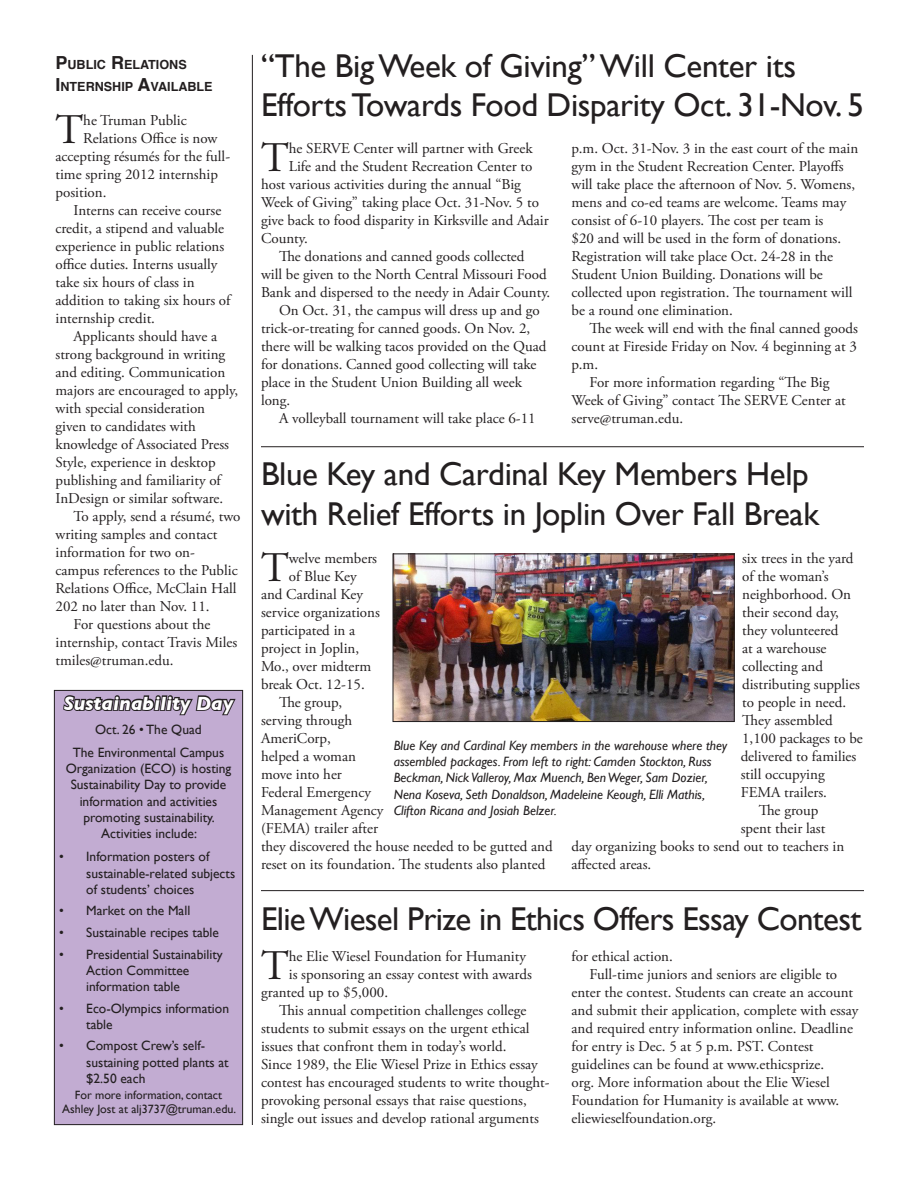
<style>
.page{position:relative;width:918px;height:1188px;background:#fff}
.page>*{position:absolute;margin:0;border:0;box-sizing:border-box;transform-origin:0 0}
.Story_-_First_Paragr{font:42.15px "Adobe Garamond Pro";color:#231f20}
.Headline_-_Medium{font:33px/39.6px "Gill Sans";letter-spacing:-.01em;color:#231f20}
.Sidebar-Heading3{font:italic 700 19.5px "Gill Sans";color:#fff}
.Story_-_Copy{font:15px/18px "Adobe Garamond Pro";color:#231f20}
.Story_-_First_Paragr-2{font:15px "Adobe Garamond Pro";color:#231f20}
.Sidebar-Heading3-2{font:13.5px/16.2px "Gill Sans";color:#231f20}
.t1{font:italic 13.5px/16.2px "Gill Sans";color:#231f20}
.Sidebar-Heading{font:700 12.6px "Helvetica";color:#231f20}
.Sidebar-Heading3-3{font:12px/14.4px "Gill Sans";color:#231f20;text-align:center}
.s1{font-size:18px}
</style>
<div class="page">
<div style="left:54px;top:690px;width:189px;height:435px;background:#c2acd2"></div>
<svg style="left:62px;top:689px;width:175px;height:27px"></svg>
<div style="left:54px;top:690px;width:189px;height:435px;border:1px solid #231f20"></div>
<hr style="left:261px;top:890px;width:603px;height:1px;background:#231f20">
<hr style="left:261px;top:446px;width:603px;height:1px;background:#231f20">
<hr style="left:252px;top:55px;width:1px;height:1070px;background:#231f20">
<img style="left:395px;top:556px;width:338px;height:164px">
<div style="left:393px;top:554px;width:342px;height:168px;border:1px solid #231f20"></div>
<p class="Sidebar-Heading" style="left:56px;top:55px;width:133px"><span class="s1">P</span>UBLIC <span class="s1">R</span>ELATIONS</p>
<p class="Sidebar-Heading" style="left:56px;top:76px;width:159px"><span class="s1">I</span> NTERNSHIP <span class="s1">A</span>VAILABLE</p>
<p class="Story_-_First_Paragr" style="left:56px;top:105px;width:29px">T</p>
<p class="Story_-_First_Paragr-2" style="left:83px;top:111px;width:105px">he Truman Public</p>
<p class="Story_-_First_Paragr-2" style="left:83px;top:129px;width:136px">Relations Office is now</p>
<p class="Story_-_First_Paragr-2" style="left:56px;top:147px;width:176px">accepting résumés for the full-</p>
<p class="Story_-_First_Paragr-2" style="left:56px;top:165px;width:164px">time spring 2012 internship</p>
<p class="Story_-_First_Paragr-2" style="left:56px;top:183px;width:52px">position.</p>
<p class="Story_-_Copy" style="left:56px;top:202px;width:177px;text-indent:18px">Interns can receive course credit, a stipend and valuable experience in public relations office duties. Interns usually take six hours of class in addition to taking six hours of internship credit.</p>
<p class="Story_-_Copy" style="left:56px;top:328px;width:184px;text-indent:18px">Applicants should have a strong background in writing and editing. Communication majors are encouraged to apply, with special consideration given to candidates with knowledge of Associated Press<br>Style, experience in desktop publishing and familiarity of<br>InDesign or similar software.</p>
<p class="Story_-_Copy" style="left:56px;top:508px;width:187px;text-indent:18px">To apply, send a résumé, two writing samples and contact information for two on&shy;campus references to the Public<br>Relations Office, McClain Hall<br>202 no later than Nov. 11.</p>
<p class="Story_-_Copy" style="left:56px;top:616px;width:183px;text-indent:18px">For questions about the internship, contact Travis Miles tmiles@truman.edu.</p>
<p class="Sidebar-Heading3" style="left:64px;top:692px;width:171px">Sustainability Day</p>
<p class="Sidebar-Heading3-2" style="left:95px;top:721px;width:108px">Oct. 26 • The Quad</p>
<p class="Sidebar-Heading3-2" style="left:66px;top:744px;width:167px;text-align:center">The Environmental Campus<br>Organization (ECO) is hosting<br>Sustainability Day to provide information and activities promoting sustainability.</p>
<p class="Sidebar-Heading3-2" style="left:101px;top:825px;width:97px">Activities include:</p>
<p class="Sidebar-Heading3-2" style="left:86px;top:849px;width:150px;text-indent:-27px">• Information posters of sustainable-related subjects of students’ choices</p>
<p class="Sidebar-Heading3-2" style="left:59px;top:903px;width:133px">• Market on the Mall</p>
<p class="Sidebar-Heading3-2" style="left:59px;top:924px;width:161px">• Sustainable recipes table</p>
<p class="Sidebar-Heading3-2" style="left:86px;top:946px;width:138px;text-indent:-27px">• Presidential Sustainability<br>Action Committee information table</p>
<p class="Sidebar-Heading3-2" style="left:86px;top:1000px;width:144px;text-indent:-27px">• Eco-Olympics information table</p>
<p class="Sidebar-Heading3-2" style="left:86px;top:1038px;width:144px;text-indent:-27px">• Compost Crew’s self&shy;sustaining potted plants at $2.50 each</p>
<p class="Sidebar-Heading3-3" style="left:62px;top:1088px;width:175px">For more information, contact<br>Ashley Jost at alj3737@truman.edu.</p>
<p class="Headline_-_Medium" style="left:261px;top:46px;width:537px">“The Big Week of Giving” Will Center its</p>
<p class="Headline_-_Medium" style="left:261px;top:85px;width:605px">Efforts Towards Food Disparity Oct. 31-Nov. 5</p>
<p class="Story_-_First_Paragr" style="left:261px;top:133px;width:29px">T</p>
<p class="Story_-_First_Paragr-2" style="left:289px;top:140px;width:245px">he SERVE Center will partner with Greek</p>
<p class="Story_-_First_Paragr-2" style="left:289px;top:158px;width:245px">Life and the Student Recreation Center to</p>
<p class="Story_-_First_Paragr-2" style="left:261px;top:176px;width:261px">host various activities during the annual “Big</p>
<p class="Story_-_First_Paragr-2" style="left:261px;top:194px;width:280px">Week of Giving” taking place Oct. 31-Nov. 5 to</p>
<p class="Story_-_First_Paragr-2" style="left:261px;top:212px;width:289px">give back to food disparity in Kirksville and Adair</p>
<p class="Story_-_First_Paragr-2" style="left:261px;top:230px;width:48px">County.</p>
<p class="Story_-_Copy" style="left:261px;top:248px;width:291px;text-align:center">The donations and canned goods collected<br>will be given to the North Central Missouri Food<br>Bank and dispersed to the needy in Adair County.</p>
<p class="Story_-_Copy" style="left:261px;top:302px;width:287px;text-indent:18px">On Oct. 31, the campus will dress up and go trick-or-treating for canned goods. On Nov. 2, there will be walking tacos provided on the Quad for donations. Canned good collecting will take place in the Student Union Building all week long.</p>
<p class="Story_-_Copy" style="left:279px;top:410px;width:258px">A volleyball tournament will take place 6-11</p>
<p class="Story_-_Copy" style="left:572px;top:140px;width:288px">p.m. Oct. 31-Nov. 3 in the east court of the main gym in the Student Recreation Center. Playoffs will take place the afternoon of Nov. 5. Womens, mens and co-ed teams are welcome. Teams may consist of 6-10 players. The cost per team is<br>$20 and will be used in the form of donations.<br>Registration will take place Oct. 24-28 in the Student Union Building. Donations will be collected upon registration. The tournament will be a round one elimination.</p>
<p class="Story_-_Copy" style="left:572px;top:320px;width:288px;text-align:justify;text-indent:18px">The week will end with the final canned goods count at Fireside Friday on Nov. 4 beginning at 3 p.m.</p>
<p class="Story_-_Copy" style="left:572px;top:374px;width:276px;text-indent:18px">For more information regarding “The Big<br>Week of Giving” contact The SERVE Center at serve@truman.edu.</p>
<p class="Headline_-_Medium" style="left:261px;top:454px;width:560px">Blue Key and Cardinal Key Members Help with Relief Efforts in Joplin Over Fall Break</p>
<p class="Story_-_First_Paragr" style="left:261px;top:542px;width:29px">T</p>
<p class="Story_-_First_Paragr-2" style="left:289px;top:549px;width:90px">welve members</p>
<p class="Story_-_Copy" style="left:741px;top:550px;width:124px">six trees in the yard of the woman’s neighborhood. On their second day, they volunteered<br>at a warehouse collecting and distributing supplies to people in need.<br>They assembled<br>1,100 packages to be delivered to families still occupying<br>FEMA trailers.</p>
<p class="Story_-_Copy" style="left:759px;top:802px;width:61px">The group</p>
<p class="Story_-_Copy" style="left:741px;top:820px;width:86px">spent their last</p>
<p class="Story_-_Copy" style="left:572px;top:838px;width:274px">day organizing books to send out to teachers in</p>
<p class="Story_-_Copy" style="left:572px;top:856px;width:81px">affected areas.</p>
<p class="Story_-_First_Paragr-2" style="left:289px;top:567px;width:69px">of Blue Key</p>
<p class="Story_-_First_Paragr-2" style="left:261px;top:585px;width:104px">and Cardinal Key</p>
<p class="Story_-_First_Paragr-2" style="left:261px;top:603px;width:120px">service organizations</p>
<p class="Story_-_First_Paragr-2" style="left:261px;top:621px;width:96px">participated in a</p>
<p class="Story_-_First_Paragr-2" style="left:261px;top:639px;width:100px">project in Joplin,</p>
<p class="Story_-_First_Paragr-2" style="left:261px;top:657px;width:112px">Mo., over midterm</p>
<p class="Story_-_First_Paragr-2" style="left:261px;top:675px;width:105px">break Oct. 12-15.</p>
<p class="Story_-_Copy" style="left:261px;top:694px;width:293px;text-indent:18px">The group,<br>serving through<br>AmeriCorp,<br>helped a woman<br>move into her<br>Federal Emergency<br>Management Agency<br>(FEMA) trailer after<br>they discovered the house needed to be gutted and reset on its foundation. The students also planted</p>
<p class="t1" style="left:394px;top:737px;width:335px">Blue Key and Cardinal Key members in the warehouse where they assembled packages. From left to right: Camden Stockton, Russ Beckman, Nick Valleroy, Max Muench, Ben Weger, Sam Dozier, Nena Koseva, Seth Donaldson, Madeleine Keough, Elli Mathis, Clifton Ricana and Josiah Belzer.</p>
<p class="Headline_-_Medium" style="left:261px;top:899px;width:602px">Elie Wiesel Prize in Ethics Offers Essay Contest</p>
<p class="Story_-_First_Paragr" style="left:261px;top:940px;width:29px">T</p>
<p class="Story_-_First_Paragr-2" style="left:289px;top:947px;width:239px">he Elie Wiesel Foundation for Humanity</p>
<p class="Story_-_First_Paragr-2" style="left:289px;top:965px;width:245px">is sponsoring an essay contest with awards</p>
<p class="Story_-_First_Paragr-2" style="left:261px;top:983px;width:129px">granted up to $5,000.</p>
<p class="Story_-_Copy" style="left:261px;top:1002px;width:290px;text-indent:18px">This annual competition challenges college students to submit essays on the urgent ethical issues that confront them in today’s world.<br>Since 1989, the Elie Wiesel Prize in Ethics essay contest has encouraged students to write thought&shy;provoking personal essays that raise questions, single out issues and develop rational arguments</p>
<p class="Story_-_Copy" style="left:572px;top:948px;width:103px">for ethical action.</p>
<p class="Story_-_Copy" style="left:572px;top:966px;width:288px;text-indent:18px">Full-time juniors and seniors are eligible to enter the contest. Students can create an account and submit their application, complete with essay and required entry information online. Deadline for entry is Dec. 5 at 5 p.m. PST. Contest guidelines can be found at www.ethicsprize.<br>org. More information about the Elie Wiesel Foundation for Humanity is available at www. eliewieselfoundation.org.</p>
</div>
